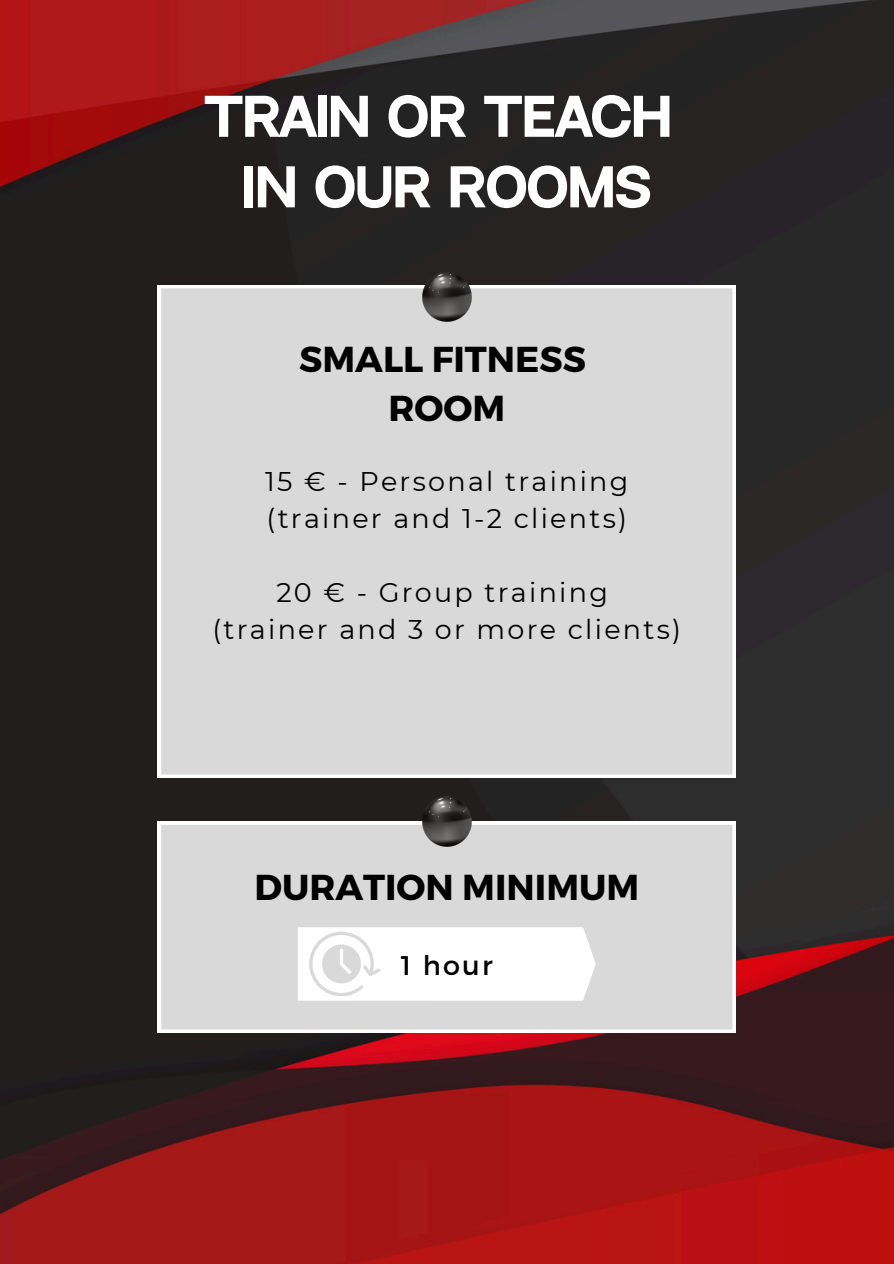
<style>
.page{position:relative;width:894px;height:1264px;background:#fff}
.page>*{position:absolute;margin:0;border:0;box-sizing:border-box;transform-origin:0 0}
.t1{font:700 50.7px/70.5px "Neutral Face";letter-spacing:.225em;color:#fff;text-align:center}
.t2{font:700 36px/49.5px "Montserrat";color:#000;text-align:center}
.t3{font:27px/37.2px "Montserrat";letter-spacing:.085em;color:#000}
</style>
<div class="page">
<img style="left:0;top:0;width:893px;height:1263px">
<div style="left:158px;top:285px;width:577px;height:493px;background:#d9d9d9"></div>
<div style="left:158px;top:821px;width:577px;height:211px;background:#d9d9d9"></div>
<img style="left:422px;top:272px;width:49px;height:49px">
<svg style="left:298px;top:927px;width:297px;height:73px"></svg>
<img style="left:422px;top:797px;width:49px;height:49px">
<h1 class="t1" style="left:204px;top:84px;width:455px">TRAIN OR TEACH<br>IN OUR ROOMS</h1>
<h2 class="t2" style="left:299px;top:332px;width:288px">SMALL FITNESS<br>ROOM</h2>
<p class="t3" style="left:265px;top:462px;width:364px">15 € - Personal training (trainer and 1-2 clients)</p>
<p class="t3" style="left:276px;top:574px;width:333px">20 € - Group training</p>
<p class="t3" style="left:212px;top:611px;width:470px">(trainer and 3 or more clients)</p>
<h2 class="t2" style="left:254px;top:860px;width:386px">DURATION MINIMUM</h2>
<p class="t3" style="left:400px;top:945px;width:93px">1 hour</p>
</div>
